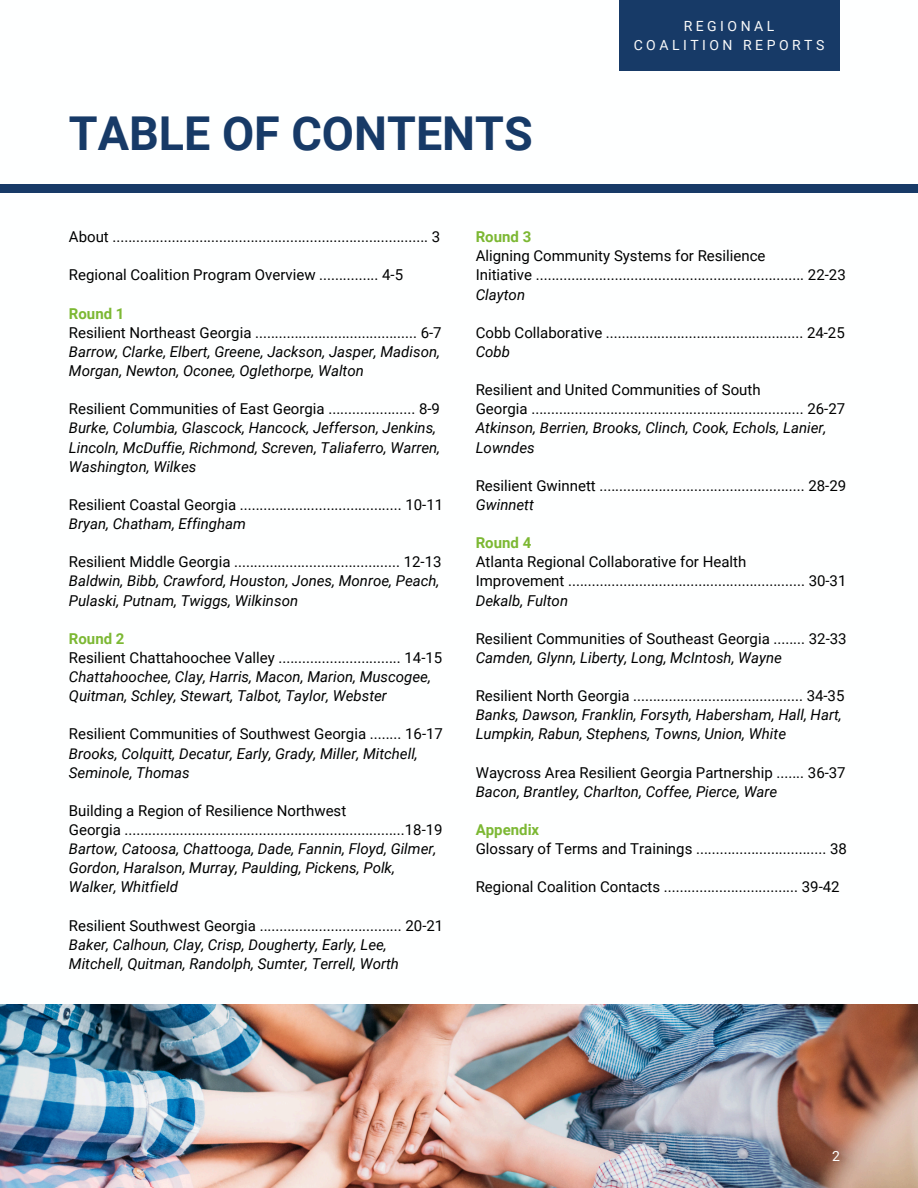
<style>
.page{position:relative;width:918px;height:1188px;background:#fff}
.page>*{position:absolute;margin:0;border:0;box-sizing:border-box;transform-origin:0 0}
.t1{font:700 46.65px "Roboto";color:#173a67}
.t2{font:15px "Roboto";color:#000}
.t3{font:italic 15px/19.2px "Roboto";color:#000}
.t4{font:700 15px "Roboto";color:#7cb833}
.t5{font:13.95px/19.2px "Roboto";letter-spacing:.25em;color:#fafafa;text-align:center}
.t6{font:13.95px "Roboto";color:#fff}
</style>
<div class="page">
<div style="left:0;top:185px;width:918px;height:8px;background:#173a67"></div>
<div style="left:619px;top:0;width:221px;height:70px;background:#173a67"></div>
<img style="left:0;top:1004px;width:918px;height:184px">
<p class="t1" style="left:69px;top:107px;width:465px">TABLE OF CONTENTS</p>
<h2 class="t5" style="left:634px;top:16px;width:192px">REGIONAL<br>COALITION REPORTS</h2>
<h1 class="t2" style="left:69px;top:228px;width:373px">About ................................................................................ 3</h1>
<p class="t2" style="left:69px;top:267px;width:336px">Regional Coalition Program Overview ............... 4-5</p>
<p class="t4" style="left:69px;top:305px;width:57px">Round 1</p>
<p class="t2" style="left:69px;top:324px;width:374px">Resilient Northeast Georgia ......................................... 6-7</p>
<p class="t3" style="left:69px;top:342px;width:373px">Barrow, Clarke, Elbert, Greene, Jackson, Jasper, Madison,<br>Morgan, Newton, Oconee, Oglethorpe, Walton</p>
<p class="t2" style="left:69px;top:400px;width:373px">Resilient Communities of East Georgia ...................... 8-9</p>
<p class="t3" style="left:69px;top:419px;width:373px">Burke, Columbia, Glascock, Hancock, Jefferson, Jenkins,<br>Lincoln, McDuffie, Richmond, Screven, Taliaferro, Warren,<br>Washington, Wilkes</p>
<p class="t2" style="left:69px;top:496px;width:376px">Resilient Coastal Georgia ......................................... 10-11</p>
<p class="t3" style="left:69px;top:514px;width:179px">Bryan, Chatham, Effingham</p>
<p class="t2" style="left:69px;top:553px;width:374px">Resilient Middle Georgia .......................................... 12-13</p>
<p class="t3" style="left:69px;top:572px;width:372px">Baldwin, Bibb, Crawford, Houston, Jones, Monroe, Peach,<br>Pulaski, Putnam, Twiggs, Wilkinson</p>
<p class="t4" style="left:69px;top:630px;width:57px">Round 2</p>
<p class="t2" style="left:69px;top:649px;width:375px">Resilient Chattahoochee Valley ............................... 14-15</p>
<p class="t3" style="left:69px;top:667px;width:364px">Chattahoochee, Clay, Harris, Macon, Marion, Muscogee,<br>Quitman, Schley, Stewart, Talbot, Taylor, Webster</p>
<p class="t2" style="left:69px;top:726px;width:376px">Resilient Communities of Southwest Georgia ........ 16-17</p>
<p class="t3" style="left:69px;top:744px;width:350px">Brooks, Colquitt, Decatur, Early, Grady, Miller, Mitchell,<br>Seminole, Thomas</p>
<p class="t2" style="left:69px;top:802px;width:279px">Building a Region of Resilience Northwest</p>
<p class="t2" style="left:69px;top:821px;width:375px">Georgia .......................................................................18-19</p>
<p class="t3" style="left:69px;top:839px;width:369px">Bartow, Catoosa, Chattooga, Dade, Fannin, Floyd, Gilmer,<br>Gordon, Haralson, Murray, Paulding, Pickens, Polk,<br>Walker, Whitfield</p>
<p class="t2" style="left:69px;top:917px;width:376px">Resilient Southwest Georgia .................................... 20-21</p>
<p class="t3" style="left:69px;top:935px;width:332px">Baker, Calhoun, Clay, Crisp, Dougherty, Early, Lee,<br>Mitchell, Quitman, Randolph, Sumter, Terrell, Worth</p>
<p class="t4" style="left:476px;top:228px;width:57px">Round 3</p>
<p class="t2" style="left:476px;top:247px;width:291px">Aligning Community Systems for Resilience</p>
<p class="t2" style="left:476px;top:267px;width:372px">Initiative .................................................................... 22-23</p>
<p class="t3" style="left:476px;top:285px;width:51px">Clayton</p>
<p class="t2" style="left:476px;top:324px;width:371px">Cobb Collaborative .................................................. 24-25</p>
<p class="t3" style="left:476px;top:342px;width:36px">Cobb</p>
<p class="t2" style="left:476px;top:381px;width:286px">Resilient and United Communities of South</p>
<p class="t2" style="left:476px;top:400px;width:371px">Georgia ..................................................................... 26-27</p>
<p class="t3" style="left:476px;top:419px;width:352px">Atkinson, Berrien, Brooks, Clinch, Cook, Echols, Lanier,<br>Lowndes</p>
<p class="t2" style="left:476px;top:477px;width:372px">Resilient Gwinnett .................................................... 28-29</p>
<p class="t3" style="left:476px;top:495px;width:60px">Gwinnett</p>
<p class="t4" style="left:476px;top:534px;width:57px">Round 4</p>
<p class="t2" style="left:476px;top:553px;width:272px">Atlanta Regional Collaborative for Health</p>
<p class="t2" style="left:476px;top:573px;width:372px">Improvement ............................................................ 30-31</p>
<p class="t3" style="left:476px;top:591px;width:94px">Dekalb, Fulton</p>
<p class="t2" style="left:476px;top:630px;width:372px">Resilient Communities of Southeast Georgia ........ 32-33</p>
<p class="t3" style="left:476px;top:648px;width:308px">Camden, Glynn, Liberty, Long, McIntosh, Wayne</p>
<p class="t2" style="left:476px;top:687px;width:370px">Resilient North Georgia ........................................... 34-35</p>
<p class="t3" style="left:476px;top:706px;width:368px">Banks, Dawson, Franklin, Forsyth, Habersham, Hall, Hart,<br>Lumpkin, Rabun, Stephens, Towns, Union, White</p>
<p class="t2" style="left:476px;top:764px;width:371px">Waycross Area Resilient Georgia Partnership ....... 36-37</p>
<p class="t3" style="left:476px;top:782px;width:303px">Bacon, Brantley, Charlton, Coffee, Pierce, Ware</p>
<p class="t4" style="left:476px;top:821px;width:65px">Appendix</p>
<p class="t2" style="left:476px;top:840px;width:373px">Glossary of Terms and Trainings ................................. 38</p>
<p class="t2" style="left:476px;top:879px;width:365px">Regional Coalition Contacts .................................. 39-42</p>
<p class="t6" style="left:832px;top:1148px;width:9px">2</p>
</div>
